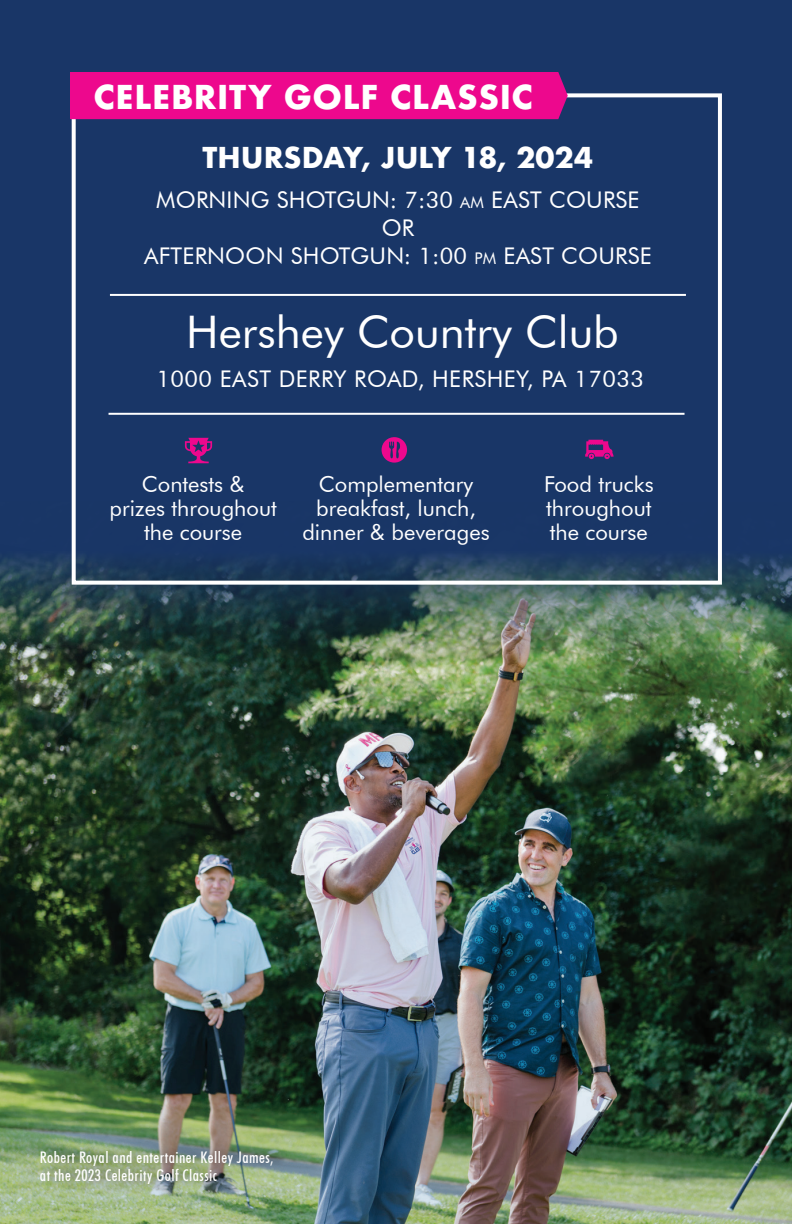
<style>
.page{position:relative;width:792px;height:1224px;background:#fff}
.page>*{position:absolute;margin:0;border:0;box-sizing:border-box;transform-origin:0 0}
.t1{font:45px "Futura BT";color:#fff}
.t2{font:700 32px "Futura";letter-spacing:.02em;color:#fff}
.t3{font:700 28px "Futura";color:#fff}
.t4{font:23px/28px "Futura BT";letter-spacing:.01em;color:#fff;text-align:center}
.t5{font:22px/24px "Futura BT";color:#fff;text-align:center}
.t6{font:500 condensed 16px/18px "Futura BT";letter-spacing:.03em;color:#fff}
.s1{font-size:16.2px}
</style>
<div class="page">
<img style="left:0;top:0;width:792px;height:1224px">
<svg style="left:70px;top:91px;width:654px;height:496px"></svg>
<svg style="left:68px;top:70px;width:502px;height:51px"></svg>
<svg style="left:185px;top:438px;width:27px;height:25px"></svg>
<svg style="left:381px;top:437px;width:26px;height:26px"></svg>
<svg style="left:585px;top:440px;width:29px;height:19px"></svg>
<hr style="left:109px;top:413px;width:576px;height:2px;background:#fff">
<div style="left:39px;top:1140px;width:253px;height:53px;background:#231f20;opacity:.3"></div>
<h2 class="t2" style="left:94px;top:73px;width:441px">CELEBRITY GOLF CLASSIC</h2>
<p class="t3" style="left:203px;top:137px;width:392px">THURSDAY, JULY 18, 2024</p>
<p class="t4" style="left:144px;top:185px;width:509px">MORNING SHOTGUN: 7:30 <span class="s1">AM</span> EAST COURSE<br>OR<br>AFTERNOON SHOTGUN: 1:00 <span class="s1">PM</span> EAST COURSE</p>
<h1 class="t1" style="left:186px;top:305px;width:434px">Hershey Country Club</h1>
<p class="t4" style="left:156px;top:365px;width:489px">1000 EAST DERRY ROAD, HERSHEY, PA 17033</p>
<p class="t5" style="left:110px;top:472px;width:169px">Contests &amp;<br>prizes throughout the course</p>
<p class="t5" style="left:302px;top:472px;width:189px">Complementary breakfast, lunch, dinner &amp; beverages</p>
<p class="t5" style="left:544px;top:472px;width:111px;text-align:justify">Food trucks throughout the course</p>
<p class="t6" style="left:40px;top:1148px;width:235px">Robert Royal and entertainer Kelley James, at the 2023 Celebrity Golf Classic</p>
</div>
